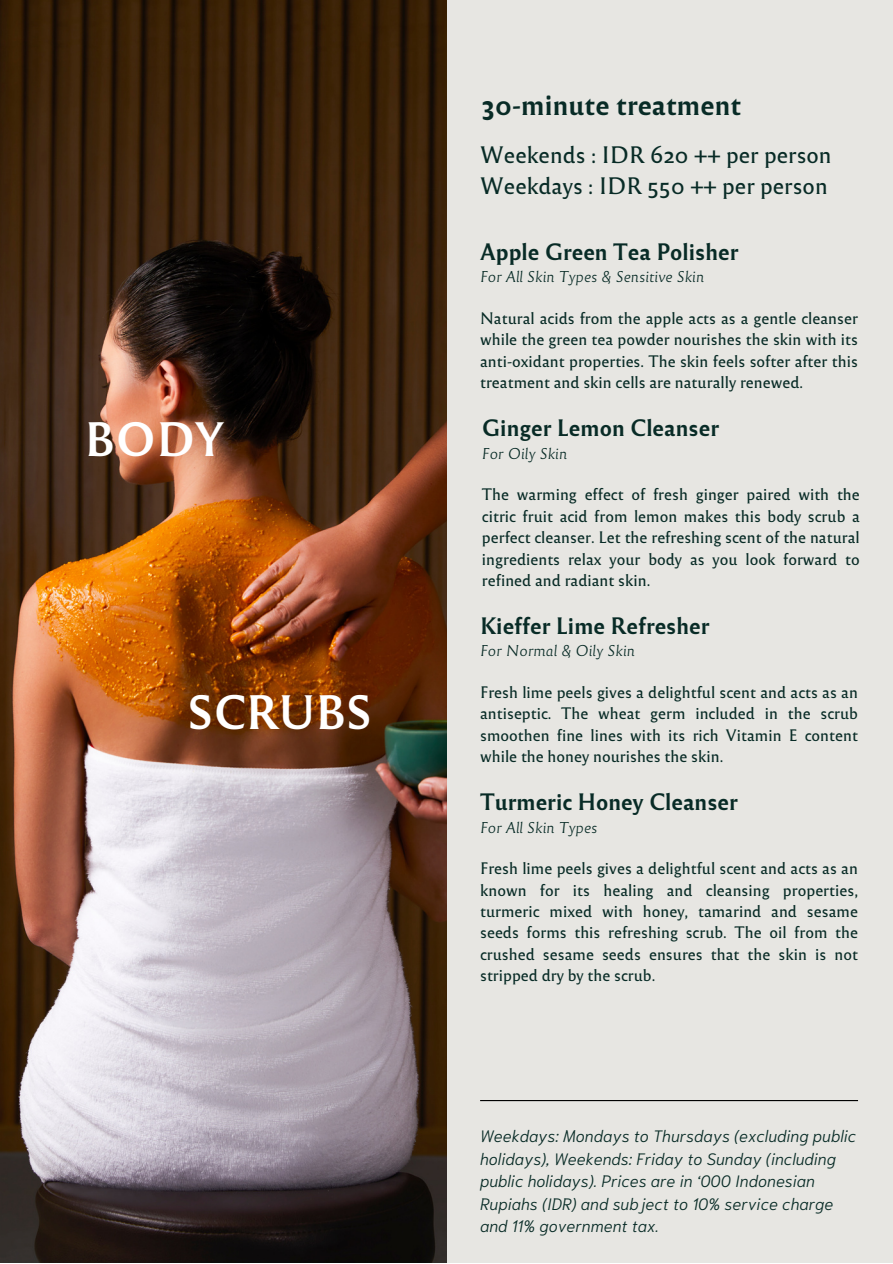
<style>
.page{position:relative;width:893px;height:1264px;background:#fff}
.page>*{position:absolute;margin:0;border:0;box-sizing:border-box;transform-origin:0 0}
.t1{font:45px "Reforma 1969 Negra";color:#fff}
.t2{font:27.15px "Reforma 1969 Negra";color:#082b26}
.t3{font:22.2px/30.5px "Reforma 1969 Gris";color:#082b26}
.t4{font:22.05px "Reforma 1969 Negra";color:#082b26}
.t5{font:italic 300 16.5px/22.5px "Niramit";color:#082b26}
.t6{font:15.45px/21.3px "Reforma 1969 Gris";color:#082b26;text-align:justify}
.t7{font:14.55px "Reforma 1969 Blanca Italica";color:#082b26}
</style>
<div class="page">
<div style="left:0;top:0;width:892px;height:1262px;background:#e7e6e2"></div>
<img style="left:0;top:0;width:446px;height:1262px">
<hr style="left:480px;top:1099px;width:378px;height:2px;background:#000">
<p class="t1" style="left:85px;top:407px;width:140px">BODY</p>
<p class="t1" style="left:187px;top:679px;width:186px">SCRUBS</p>
<p class="t2" style="left:482px;top:86px;width:261px">30-minute treatment</p>
<p class="t3" style="left:480px;top:138px;width:353px">Weekends : IDR 620 ++ per person<br>Weekdays : IDR 550 ++ per person</p>
<p class="t4" style="left:480px;top:235px;width:260px">Apple Green Tea Polisher</p>
<p class="t7" style="left:480px;top:266px;width:226px">For All Skin Types &amp; Sensitive Skin</p>
<p class="t6" style="left:480px;top:307px;width:379px">Natural acids from the apple acts as a gentle cleanser while the green tea powder nourishes the skin with its anti-oxidant properties. The skin feels softer after this treatment and skin cells are naturally renewed.</p>
<p class="t4" style="left:482px;top:412px;width:238px">Ginger Lemon Cleanser</p>
<p class="t7" style="left:482px;top:443px;width:87px">For Oily Skin</p>
<p class="t6" style="left:482px;top:483px;width:379px">The warming effect of fresh ginger paired with the citric fruit acid from lemon makes this body scrub a perfect cleanser. Let the refreshing scent of the natural ingredients relax your body as you look forward to refined and radiant skin.</p>
<p class="t4" style="left:480px;top:610px;width:231px">Kieffer Lime Refresher</p>
<p class="t7" style="left:480px;top:640px;width:156px">For Normal &amp; Oily Skin</p>
<p class="t6" style="left:480px;top:681px;width:379px">Fresh lime peels gives a delightful scent and acts as an antiseptic. The wheat germ included in the scrub smoothen fine lines with its rich Vitamin E content while the honey nourishes the skin.</p>
<p class="t4" style="left:480px;top:786px;width:259px">Turmeric Honey Cleanser</p>
<p class="t7" style="left:480px;top:816px;width:119px">For All Skin Types</p>
<p class="t6" style="left:480px;top:857px;width:379px">Fresh lime peels gives a delightful scent and acts as an known for its healing and cleansing properties, turmeric mixed with honey, tamarind and sesame seeds forms this refreshing scrub. The oil from the crushed sesame seeds ensures that the skin is not stripped dry by the scrub.</p>
<p class="t5" style="left:480px;top:1123px;width:377px">Weekdays: Mondays to Thursdays (excluding public holidays), Weekends: Friday to Sunday (including public holidays). Prices are in ‘000 Indonesian Rupiahs (IDR) and subject to 10% service charge and 11% government tax.</p>
</div>
